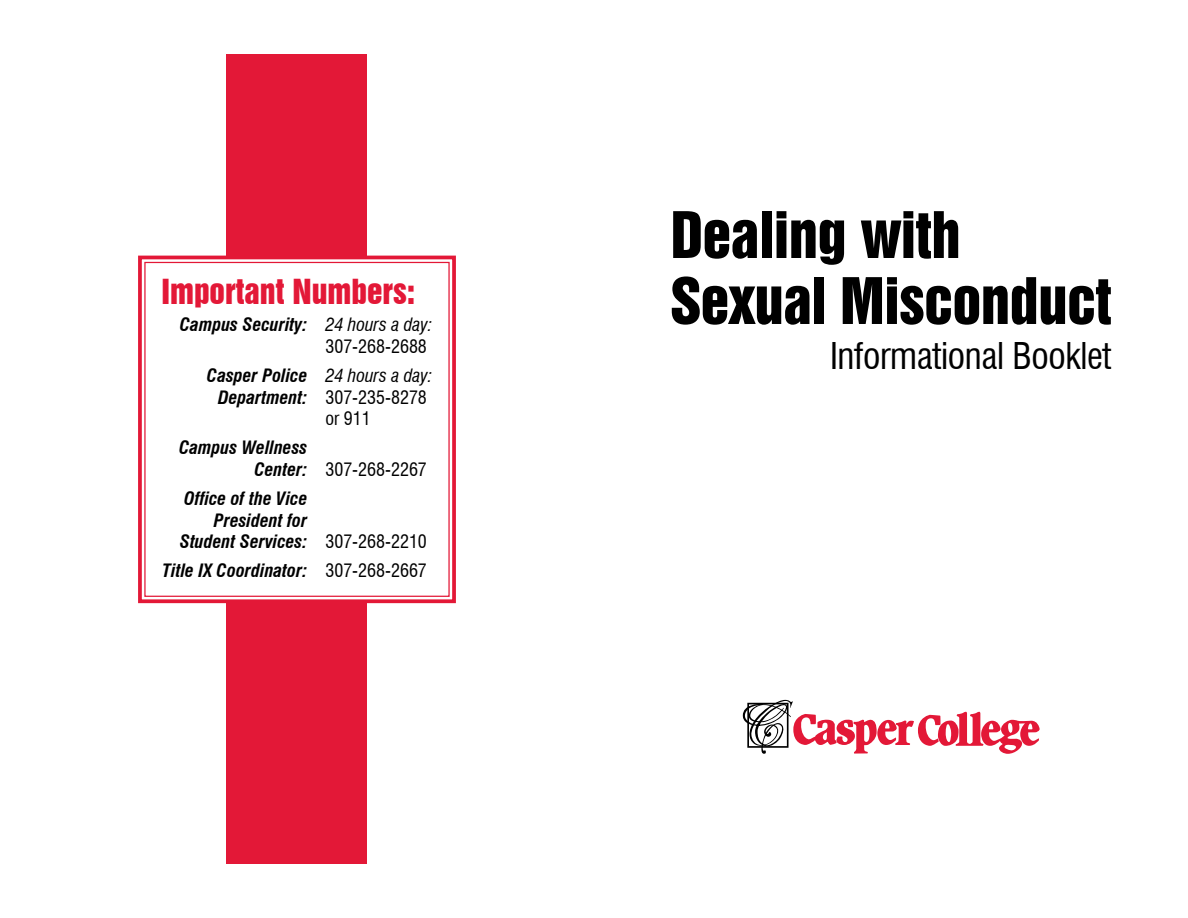
<style>
.page{position:relative;width:1188px;height:918px;background:#fff}
.page>*{position:absolute;margin:0;border:0;box-sizing:border-box;transform-origin:0 0}
.t1{font:58.5px/66px "Swiss 921 BT Regular A";letter-spacing:-.005em;color:#000}
.t2{font:condensed 36px "Swiss 721 BT";letter-spacing:-.01em;color:#000}
.t3{font:31.65px "Swiss 921 BT Regular A";color:#e31837}
.t4{font:italic 700 condensed 18px/21.6px "Swiss 721 BT";color:#000;text-align:right}
.t5{font:condensed 18px/21.6px "Swiss 721 BT";color:#000}
.t6{font:italic condensed 18px "Swiss 721 BT";color:#000}
</style>
<div class="page">
<div style="left:227px;top:54px;width:140px;height:810px;background:#e31837"></div>
<svg style="left:742px;top:699px;width:298px;height:55px"></svg>
<svg style="left:138px;top:254px;width:318px;height:351px"></svg>
<div style="left:144px;top:262px;width:306px;height:335px;border:1px solid #e31837"></div>
<h3 class="t3" style="left:161px;top:270px;width:255px">Important Numbers:</h3>
<p class="t6" style="left:325px;top:314px;width:109px">24 hours a day:</p>
<p class="t5" style="left:325px;top:336px;width:103px">307-268-2688</p>
<p class="t6" style="left:325px;top:365px;width:109px">24 hours a day:</p>
<p class="t5" style="left:325px;top:386px;width:103px">307-235-8278 or 911</p>
<p class="t5" style="left:325px;top:459px;width:103px">307-268-2267</p>
<p class="t4" style="left:180px;top:314px;width:129px">Campus Security:</p>
<p class="t4" style="left:207px;top:365px;width:102px">Casper Police<br>Department:</p>
<p class="t4" style="left:179px;top:437px;width:130px">Campus Wellness<br>Center:</p>
<p class="t4" style="left:180px;top:488px;width:129px">Office of the Vice<br>President for<br>Student Services:</p>
<p class="t4" style="left:163px;top:560px;width:146px">Title IX Coordinator:</p>
<p class="t5" style="left:325px;top:527px;width:103px;line-height:29.1px">307-268-2210<br>307-268-2667</p>
<h1 class="t1" style="left:670px;top:201px;width:443px">Dealing with<br>Sexual Misconduct</h1>
<h2 class="t2" style="left:830px;top:334px;width:283px">Informational Booklet</h2>
</div>
